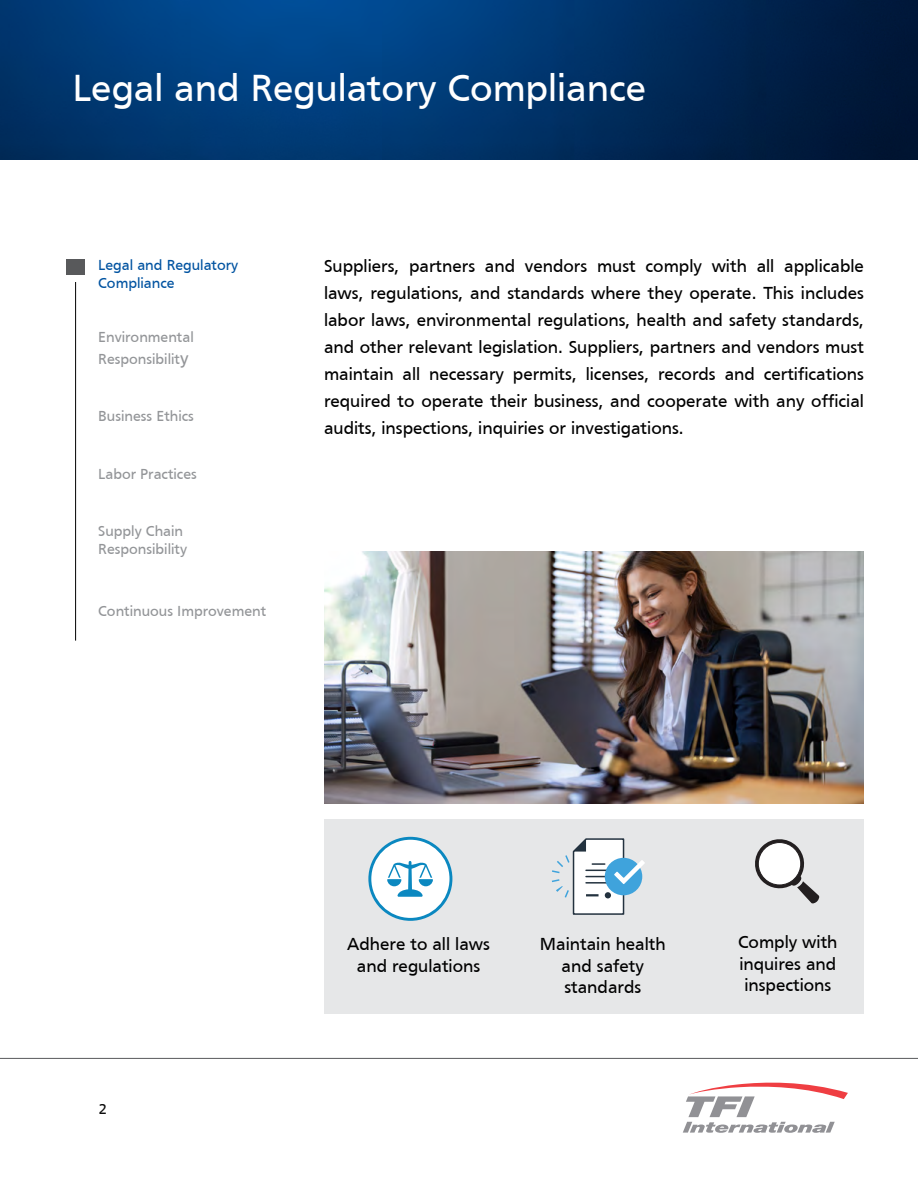
<style>
.page{position:relative;width:918px;height:1188px;background:#fff}
.page>*{position:absolute;margin:0;border:0;box-sizing:border-box;transform-origin:0 0}
.t1{font:39px "Frutiger";color:#fff}
.t2{font:18px/27px "Frutiger";color:#000;text-align:justify}
.t3{font:15px/21.6px "Frutiger";color:#939598}
.t4{font:15px/18px "Frutiger";color:#0053a1}
.t5{font:15px "Frutiger";color:#000}
.s1{font-size:18px}
</style>
<div class="page">
<img style="left:0;top:0;width:918px;height:160px">
<hr style="left:75px;top:265px;width:1px;height:376px;background:#000">
<div style="left:62px;top:255px;width:29px;height:26px;background:#fff"></div>
<div style="left:66px;top:259px;width:19px;height:15px;background:#58595b"></div>
<hr style="left:0;top:1058px;width:918px;height:1px;background:#58595b">
<svg style="left:683px;top:1083px;width:165px;height:50px"></svg>
<div style="left:324px;top:819px;width:540px;height:195px;background:#e6e7e8"></div>
<div style="left:551px;top:854px;width:45px;height:45px;border:8px dashed #3fa3dc;border-radius:50%"></div>
<svg style="left:572px;top:838px;width:73px;height:77px"></svg>
<svg style="left:755px;top:839px;width:65px;height:65px"></svg>
<div style="left:758px;top:843px;width:43px;height:42px;background:#fff;border-radius:50%"></div>
<div style="left:758px;top:842px;width:43px;height:43px;border:1px solid #231f20;border-radius:50%"></div>
<svg style="left:368px;top:837px;width:84px;height:84px"></svg>
<img style="left:324px;top:552px;width:540px;height:252px">
<h1 class="t1" style="left:73px;top:65px;width:575px">Legal and Regulatory Compliance</h1>
<p class="t4" style="left:98px;top:256px;width:142px">Legal and Regulatory<br>Compliance</p>
<p class="t3" style="left:98px;top:326px;width:97px">Environmental<br>Responsibilit<span class="s1">y</span></p>
<p class="t3" style="left:98px;top:405px;width:97px">Business Ethics</p>
<p class="t3" style="left:98px;top:463px;width:100px">Labor Practices</p>
<p class="t3" style="left:98px;top:522px;width:90px;line-height:18px">Supply Chain<br>Responsibility</p>
<p class="t3" style="left:98px;top:600px;width:170px">Continuous Improvement</p>
<p class="t2" style="left:324px;top:253px;width:542px">Suppliers, partners and vendors must comply with all applicable laws, regulations, and standards where they operate. This includes labor laws, environmental regulations, health and safety standards, and other relevant legislation. Suppliers, partners and vendors must maintain all necessary permits, licenses, records and certifications required to operate their business, and cooperate with any official audits, inspections, inquiries or investigations.</p>
<p class="t5" style="left:98px;top:1101px;width:10px">2</p>
<p class="t2" style="left:347px;top:933px;width:144px;line-height:21.6px;text-align:center">Adhere to all laws and regulations</p>
<p class="t2" style="left:540px;top:933px;width:127px;line-height:21.6px;text-align:center">Maintain health and safety standards</p>
<p class="t2" style="left:738px;top:931px;width:101px;line-height:21.6px">Comply with inquires and inspections</p>
</div>
